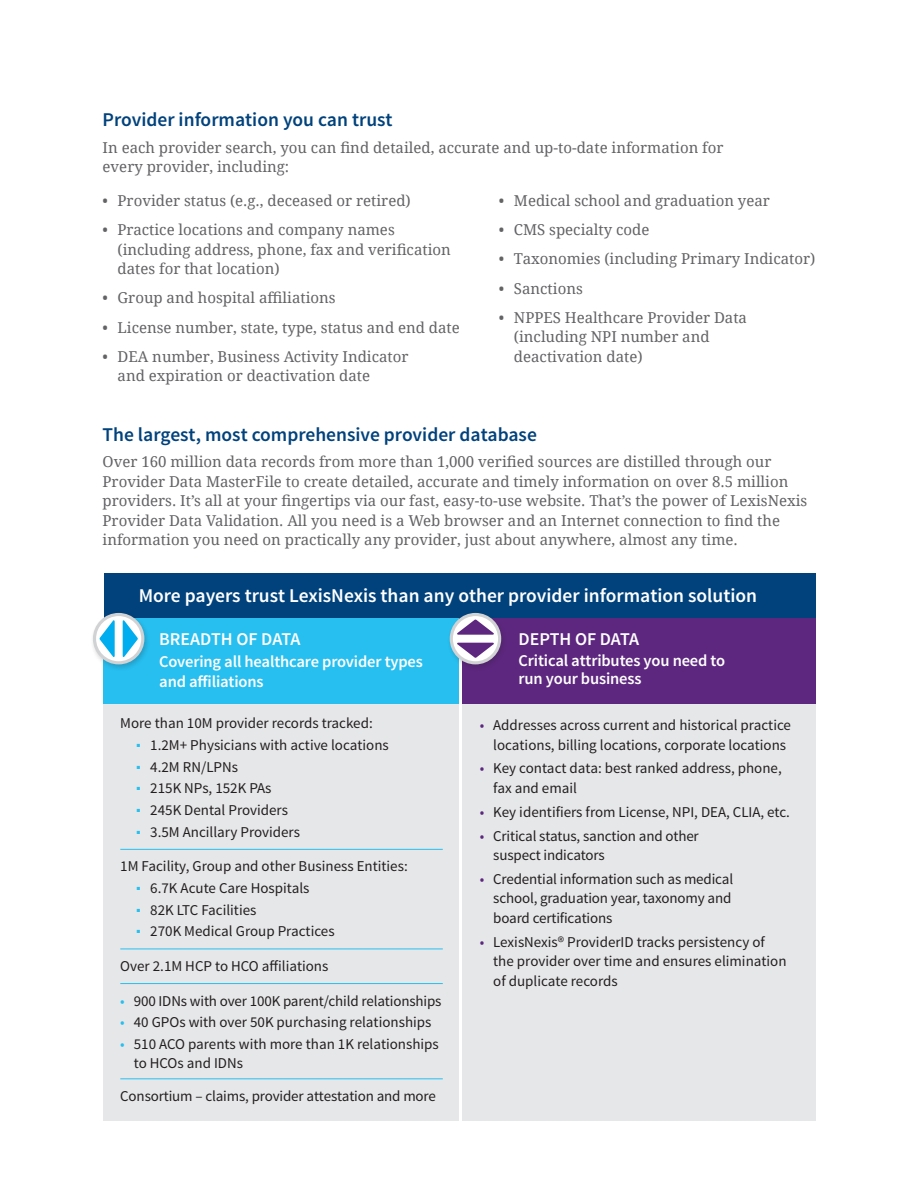
<style>
.page{position:relative;width:918px;height:1188px;background:#fff}
.page>*{position:absolute;margin:0;border:0;box-sizing:border-box;transform-origin:0 0}
.Content_-_Subhead{font:600 19.5px "Source Sans Pro";color:#01427c}
.Black_Sub{font:600 19.5px "Source Sans Pro";color:#fff}
.Red_Sub{font:600 18px "Source Sans Pro";color:#fff}
.Bullet_bold{font:600 16.5px/19.5px "Source Sans Pro";letter-spacing:-.01em;color:#fff}
.Content_-_1_Column{font:15px/19.5px "Droid Serif";color:#636366}
.bullet{font:15px/19.5px "Source Sans Pro";color:#231f20}
.Content_-_2_columns{font:15px/19.5px "Droid Serif";color:#636366}
.Bullet_3{font:15px/19.5px "Source Sans Pro";color:#231f20}
.Bullet_rule{font:15px "Source Sans Pro";letter-spacing:-.01em;color:#231f20}
.s1{color:#26bff0}
.s2{color:#5d277f}
</style>
<div class="page">
<div style="left:104px;top:573px;width:711px;height:45px;background:#01427c"></div>
<div style="left:104px;top:695px;width:355px;height:425px;background:#e6e7e9"></div>
<div style="left:104px;top:618px;width:355px;height:86px;background:#26bff0"></div>
<hr style="left:120px;top:849px;width:323px;height:1px;background:#26bff0">
<hr style="left:120px;top:949px;width:323px;height:1px;background:#26bff0">
<hr style="left:120px;top:983px;width:323px;height:1px;background:#26bff0">
<hr style="left:120px;top:1078px;width:323px;height:1px;background:#26bff0">
<div style="left:91px;top:610px;width:60px;height:61px;background:#231f20;opacity:.2"></div>
<svg style="left:95px;top:614px;width:48px;height:49px"></svg>
<div style="left:93px;top:613px;width:51px;height:51px;border:3px solid #d1d2d4;border-radius:50%"></div>
<svg style="left:99px;top:620px;width:16px;height:37px"></svg>
<svg style="left:123px;top:620px;width:15px;height:37px"></svg>
<div style="left:462px;top:695px;width:353px;height:425px;background:#e6e7e9"></div>
<div style="left:462px;top:618px;width:353px;height:86px;background:#5d277f"></div>
<div style="left:447px;top:610px;width:61px;height:61px;background:#231f20;opacity:.2"></div>
<svg style="left:451px;top:614px;width:49px;height:49px"></svg>
<div style="left:450px;top:613px;width:51px;height:51px;border:3px solid #d1d2d4;border-radius:50%"></div>
<svg style="left:457px;top:619px;width:37px;height:16px"></svg>
<svg style="left:457px;top:643px;width:37px;height:15px"></svg>
<p class="Content_-_Subhead" style="left:103px;top:108px;width:292px">Provider information you can trust</p>
<p class="Content_-_1_Column" style="left:103px;top:137px;width:622px">In each provider search, you can find detailed, accurate and up-to-date information for every provider, including:</p>
<p class="Content_-_2_columns" style="left:103px;top:190px;width:310px">• Provider status (e.g., deceased or retired)</p>
<p class="Content_-_2_columns" style="left:118px;top:220px;width:335px;text-indent:-15px">• Practice locations and company names (including address, phone, fax and verification dates for that location)</p>
<p class="Content_-_2_columns" style="left:103px;top:288px;width:235px">• Group and hospital affiliations</p>
<p class="Content_-_2_columns" style="left:103px;top:317px;width:359px">• License number, state, type, status and end date</p>
<p class="Content_-_2_columns" style="left:118px;top:346px;width:292px;text-indent:-15px">• DEA number, Business Activity Indicator and expiration or deactivation date</p>
<p class="Content_-_2_columns" style="left:499px;top:190px;width:273px">• Medical school and graduation year</p>
<p class="Content_-_2_columns" style="left:499px;top:220px;width:152px">• CMS specialty code</p>
<p class="Content_-_2_columns" style="left:499px;top:249px;width:318px">• Taxonomies (including Primary Indicator)</p>
<p class="Content_-_2_columns" style="left:499px;top:278px;width:85px">• Sanctions</p>
<p class="Content_-_2_columns" style="left:514px;top:307px;width:235px;text-indent:-15px">• NPPES Healthcare Provider Data (including NPI number and deactivation date)</p>
<p class="Content_-_Subhead" style="left:103px;top:422px;width:436px">The largest, most comprehensive provider database</p>
<p class="Content_-_1_Column" style="left:103px;top:452px;width:706px">Over 160 million data records from more than 1,000 verified sources are distilled through our Provider Data MasterFile to create detailed, accurate and timely information on over 8.5 million providers. It’s all at your fingertips via our fast, easy-to-use website. That’s the power of LexisNexis Provider Data Validation. All you need is a Web browser and an Internet connection to find the information you need on practically any provider, just about anywhere, almost any time.</p>
<p class="Black_Sub" style="left:139px;top:583px;width:620px">More payers trust LexisNexis than any other provider information solution</p>
<p class="Red_Sub" style="left:159px;top:627px;width:143px">BREADTH OF DATA</p>
<p class="Bullet_bold" style="left:159px;top:652px;width:265px">Covering all healthcare provider types and affiliations</p>
<p class="bullet" style="left:120px;top:714px;width:254px">More than 10M provider records tracked:</p>
<p class="Bullet_3" style="left:137px;top:736px;width:254px"><sup>■</sup> 1.2M+ Physicians with active locations</p>
<p class="Bullet_3" style="left:137px;top:757px;width:103px"><sup>■</sup> 4.2M RN/LPNs</p>
<p class="Bullet_3" style="left:137px;top:779px;width:136px"><sup>■</sup> 215K NPs, 152K PAs</p>
<p class="Bullet_3" style="left:137px;top:801px;width:153px"><sup>■</sup> 245K Dental Providers</p>
<p class="Bullet_3" style="left:137px;top:822px;width:165px"><sup>■</sup> 3.5M Ancillary Providers</p>
<p class="Bullet_rule" style="left:120px;top:857px;width:289px">1M Facility, Group and other Business Entities:</p>
<p class="Bullet_3" style="left:137px;top:879px;width:174px"><sup>■</sup> 6.7K Acute Care Hospitals</p>
<p class="Bullet_3" style="left:137px;top:900px;width:121px"><sup>■</sup> 82K LTC Facilities</p>
<p class="Bullet_3" style="left:137px;top:922px;width:199px"><sup>■</sup> 270K Medical Group Practices</p>
<p class="Bullet_rule" style="left:120px;top:957px;width:210px">Over 2.1M HCP to HCO affiliations</p>
<p class="Bullet_rule" style="left:120px;top:991px;width:323px"><span class="s1">•</span> 900 IDNs with over 100K parent/child relationships</p>
<p class="Bullet_3" style="left:120px;top:1013px;width:313px"><span class="s1">•</span> 40 GPOs with over 50K purchasing relationships</p>
<p class="Bullet_3" style="left:134px;top:1034px;width:307px;text-indent:-14px"><span class="s1">•</span> 510 ACO parents with more than 1K relationships to HCOs and IDNs</p>
<p class="Bullet_rule" style="left:120px;top:1087px;width:317px">Consortium – claims, provider attestation and more</p>
<p class="Red_Sub" style="left:519px;top:627px;width:122px">DEPTH OF DATA</p>
<p class="Bullet_bold" style="left:519px;top:652px;width:208px;line-height:18px">Critical attributes you need to run your business</p>
<p class="bullet" style="left:480px;top:716px;width:313px;text-align:center"><span class="s2">•</span> Addresses across current and historical practice locations, billing locations, corporate locations</p>
<p class="bullet" style="left:493px;top:759px;width:290px;text-indent:-14px"><span class="s2">•</span> Key contact data: best ranked address, phone, fax and email</p>
<p class="bullet" style="left:480px;top:802px;width:312px"><span class="s2">•</span> Key identifiers from License, NPI, DEA, CLIA, etc.</p>
<p class="bullet" style="left:493px;top:826px;width:207px;text-indent:-14px"><span class="s2">•</span> Critical status, sanction and other suspect indicators</p>
<p class="bullet" style="left:493px;top:869px;width:241px;text-indent:-14px"><span class="s2">•</span> Credential information such as medical school, graduation year, taxonomy and board certifications</p>
<p class="bullet" style="left:493px;top:932px;width:295px;text-indent:-14px"><span class="s2">•</span> LexisNexis® ProviderID tracks persistency of the provider over time and ensures elimination of duplicate records</p>
</div>
